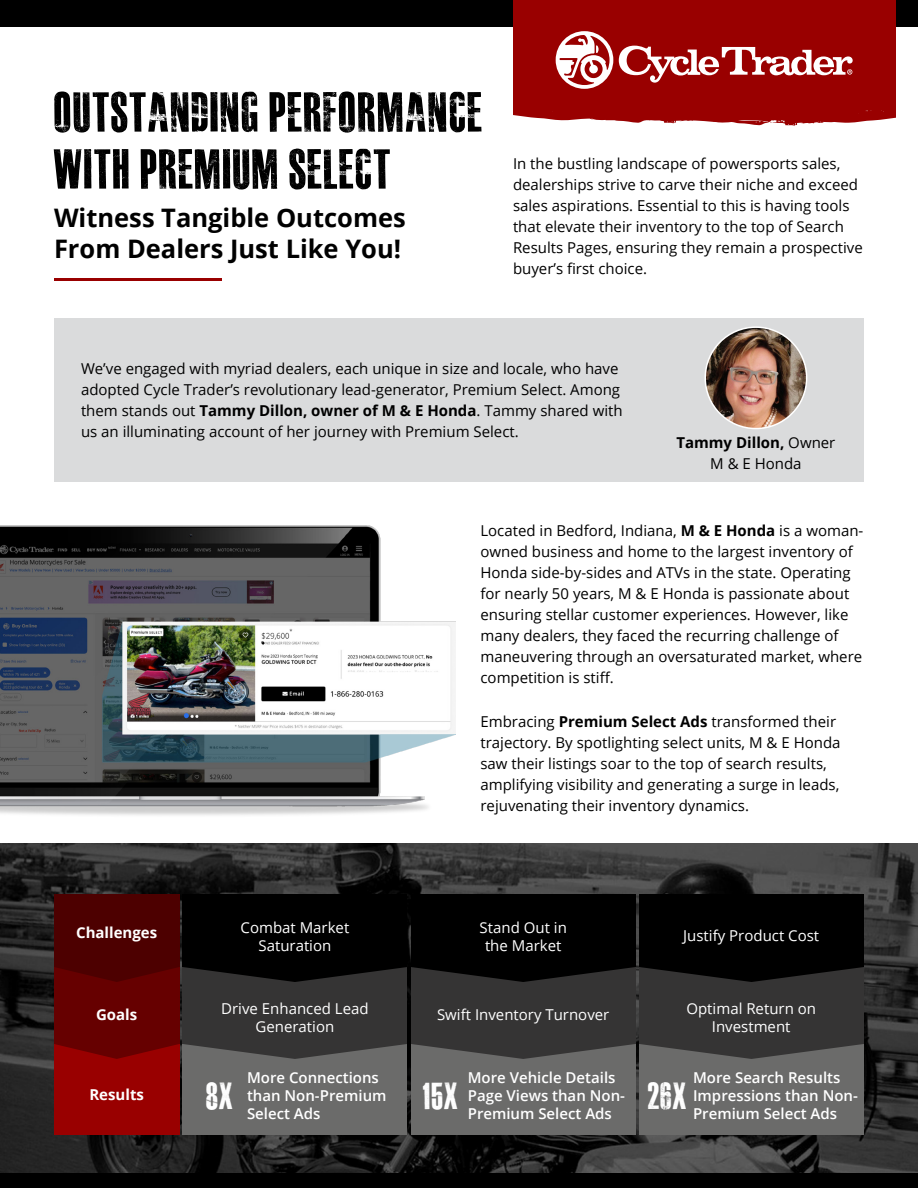
<style>
.page{position:relative;width:918px;height:1188px;background:#fff}
.page>*{position:absolute;margin:0;border:0;box-sizing:border-box;transform-origin:0 0}
.t1{font:55.5px/57px "MASTERPLANCOMPLETE";color:#000}
.t2{font:37.5px "MASTERPLANCOMPLETE";color:#fff}
.t3{font:700 25.5px/30.6px "Open Sans";color:#000}
.t4{font:15px/21px "Open Sans";color:#000}
.t5{font:600 15px/18px "Open Sans";color:#fff}
.t6{font:15px/18px "Open Sans";color:#fff;text-align:center}
.t7{font:700 15px "Open Sans";color:#fff}
.t8{font:700 15px "Open Sans";color:#000}
.s1{font-weight:700}
.s2{font-weight:400}
</style>
<div class="page">
<img style="left:0;top:844px;width:918px;height:329px">
<div style="left:54px;top:318px;width:810px;height:164px;background:#dadbdc"></div>
<div style="left:0;top:0;width:918px;height:27px;background:#000"></div>
<div style="left:54px;top:894px;width:125px;height:73px;background:#4d0000"></div>
<div style="left:54px;top:967px;width:125px;height:77px;background:#600"></div>
<div style="left:54px;top:1044px;width:125px;height:90px;background:#900"></div>
<div style="left:639px;top:894px;width:225px;height:73px;background:#000"></div>
<div style="left:639px;top:967px;width:225px;height:77px;background:#353434"></div>
<div style="left:639px;top:1044px;width:225px;height:90px;background:#6b6b6a"></div>
<div style="left:411px;top:894px;width:225px;height:73px;background:#000"></div>
<div style="left:411px;top:967px;width:225px;height:77px;background:#353434"></div>
<div style="left:411px;top:1044px;width:225px;height:90px;background:#6b6b6a"></div>
<div style="left:182px;top:894px;width:225px;height:73px;background:#000"></div>
<div style="left:182px;top:967px;width:225px;height:77px;background:#353434"></div>
<div style="left:182px;top:1044px;width:225px;height:90px;background:#6b6b6a"></div>
<svg style="left:56px;top:967px;width:807px;height:15px"></svg>
<svg style="left:55px;top:1044px;width:807px;height:15px"></svg>
<hr style="left:54px;top:278px;width:168px;height:3px;background:#900">
<div style="left:0;top:1173px;width:918px;height:15px;background:#000"></div>
<div style="left:513px;top:0;width:382px;height:109px;background:#900"></div>
<img style="left:705px;top:327px;width:102px;height:102px;border-radius:51px">
<div style="left:704px;top:326px;width:103px;height:103px;border:2px solid #fff;border-radius:50%"></div>
<svg style="left:513px;top:31px;width:383px;height:95px"></svg>
<img style="left:0;top:525px;width:456px;height:290px">
<p class="t1" style="left:54px;top:82px;width:431px">OUTSTANDING PERFORMANCE<br>WITH PREMIUM SELECT</p>
<p class="t3" style="left:54px;top:202px;width:353px">Witness Tangible Outcomes<br>From Dealers Just Like You!</p>
<p class="t4" style="left:513px;top:153px;width:351px">In the bustling landscape of powersports sales, dealerships strive to carve their niche and exceed sales aspirations. Essential to this is having tools that elevate their inventory to the top of Search Results Pages, ensuring they remain a prospective buyer’s first choice.</p>
<p class="t4" style="left:81px;top:358px;width:543px">We’ve engaged with myriad dealers, each unique in size and locale, who have adopted Cycle Trader’s revolutionary lead-generator, Premium Select. Among them stands out <span class="s1">Tammy Dillon, owner of M &amp; E Honda</span>. Tammy shared with us an illuminating account of her journey with Premium Select.</p>
<p class="t8" style="left:676px;top:432px;width:160px">Tammy Dillon, <span class="s2">Owner</span></p>
<p class="t4" style="left:710px;top:452px;width:93px">M &amp; E Honda</p>
<p class="t4" style="left:480px;top:520px;width:384px">Located in Bedford, Indiana, <span class="s1">M &amp; E Honda</span> is a woman&shy;owned business and home to the largest inventory of Honda side-by-sides and ATVs in the state. Operating for nearly 50 years, M &amp; E Honda is passionate about ensuring stellar customer experiences. However, like many dealers, they faced the recurring challenge of maneuvering through an oversaturated market, where competition is stiff.</p>
<p class="t4" style="left:480px;top:711px;width:362px">Embracing <span class="s1">Premium Select Ads</span> transformed their trajectory. By spotlighting select units, M &amp; E Honda saw their listings soar to the top of search results, amplifying visibility and generating a surge in leads, rejuvenating their inventory dynamics.</p>
<p class="t7" style="left:76px;top:921px;width:83px">Challenges</p>
<p class="t6" style="left:241px;top:918px;width:110px">Combat Market<br>Saturation</p>
<p class="t6" style="left:480px;top:918px;width:89px">Stand Out in the Market</p>
<p class="t6" style="left:683px;top:926px;width:137px">Justify Product Cost</p>
<p class="t7" style="left:96px;top:1004px;width:43px">Goals</p>
<p class="t7" style="left:89px;top:1084px;width:56px">Results</p>
<p class="t6" style="left:221px;top:1000px;width:149px">Drive Enhanced Lead<br>Generation</p>
<p class="t5" style="left:247px;top:1069px;width:141px">More Connections than Non-Premium<br>Select Ads</p>
<p class="t5" style="left:693px;top:1069px;width:166px">More Search Results<br>Impressions than Non-<br>Premium Select Ads</p>
<p class="t6" style="left:686px;top:1000px;width:131px">Optimal Return on<br>Investment</p>
<p class="t6" style="left:437px;top:1006px;width:174px">Swift Inventory Turnover</p>
<p class="t5" style="left:468px;top:1069px;width:159px">More Vehicle Details<br>Page Views than Non-<br>Premium Select Ads</p>
<p class="t2" style="left:207px;top:1077px;width:29px">8X</p>
<p class="t2" style="left:423px;top:1077px;width:37px">15X</p>
<p class="t2" style="left:648px;top:1077px;width:41px">26X</p>
</div>
